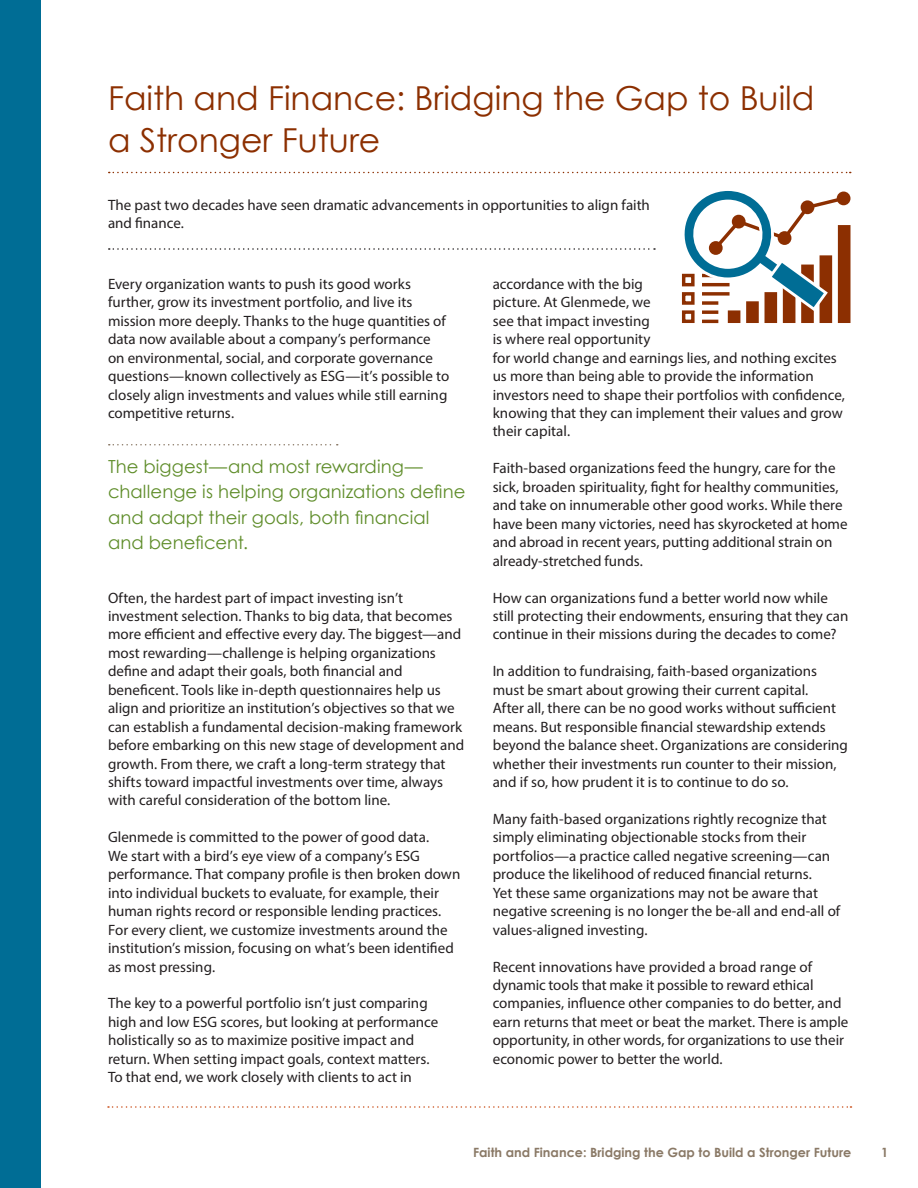
<style>
.page{position:relative;width:918px;height:1188px;background:#fff}
.page>*{position:absolute;margin:0;border:0;box-sizing:border-box;transform-origin:0 0}
.Section_Title{font:33px/42px "Century Gothic";color:#8c2f01}
.Pull_Quote{font:18px/25.5px "Century Gothic";letter-spacing:.005em;color:#5f8d2a}
.Body{font:15px/18.5px "Myriad Pro";color:#231f20}
.Section_Title-2{font:15px/18px "Myriad Pro";color:#231f20}
.t1{font:700 12.75px "Century Gothic";color:#8a7966}
</style>
<div class="page">
<div style="left:0;top:0;width:40px;height:1188px;background:#006d95"></div>
<svg style="left:108px;top:1106px;width:743px;height:2px"></svg>
<svg style="left:109px;top:172px;width:742px;height:1px"></svg>
<svg style="left:109px;top:248px;width:546px;height:2px"></svg>
<svg style="left:109px;top:444px;width:229px;height:2px"></svg>
<div style="left:766px;top:294px;width:9px;height:27px;background:#8c2f01"></div>
<div style="left:765px;top:292px;width:12px;height:31px;border:3px solid #8c2f01"></div>
<div style="left:748px;top:303px;width:9px;height:18px;background:#8c2f01"></div>
<div style="left:746px;top:301px;width:13px;height:22px;border:3px solid #8c2f01"></div>
<div style="left:730px;top:312px;width:9px;height:9px;background:#8c2f01"></div>
<div style="left:728px;top:310px;width:12px;height:13px;border:3px solid #8c2f01"></div>
<div style="left:785px;top:280px;width:9px;height:41px;background:#8c2f01"></div>
<div style="left:783px;top:278px;width:12px;height:45px;border:3px solid #8c2f01"></div>
<div style="left:803px;top:266px;width:9px;height:55px;background:#8c2f01"></div>
<div style="left:801px;top:265px;width:13px;height:58px;border:3px solid #8c2f01"></div>
<div style="left:821px;top:257px;width:9px;height:64px;background:#8c2f01"></div>
<div style="left:820px;top:255px;width:12px;height:68px;border:3px solid #8c2f01"></div>
<div style="left:840px;top:227px;width:9px;height:94px;background:#8c2f01"></div>
<div style="left:838px;top:225px;width:12px;height:98px;border:3px solid #8c2f01"></div>
<div style="left:837px;top:192px;width:13px;height:13px;border:3px solid #8c2f01;border-radius:50%"></div>
<div style="left:682px;top:310px;width:13px;height:13px;border:3px solid #8c2f01"></div>
<svg style="left:702px;top:311px;width:16px;height:3px"></svg>
<hr style="left:702px;top:320px;width:16px;height:3px;background:#8c2f01">
<svg style="left:682px;top:191px;width:166px;height:120px"></svg>
<p class="Section_Title" style="left:108px;top:76px;width:708px">Faith and Finance: Bridging the Gap to Build a Stronger Future</p>
<p class="Section_Title-2" style="left:108px;top:196px;width:543px">The past two decades have seen dramatic advancements in opportunities to align faith and finance.</p>
<p class="Body" style="left:108px;top:274px;width:343px">Every organization wants to push its good works further, grow its investment portfolio, and live its mission more deeply. Thanks to the huge quantities of data now available about a company’s performance on environmental, social, and corporate governance questions—known collectively as ESG—it’s possible to closely align investments and values while still earning competitive returns.</p>
<p class="Pull_Quote" style="left:108px;top:453px;width:359px">The biggest—and most rewarding— challenge is helping organizations define and adapt their goals, both financial and beneficent.</p>
<p class="Body" style="left:108px;top:588px;width:358px">Often, the hardest part of impact investing isn’t investment selection. Thanks to big data, that becomes more efficient and effective every day. The biggest—and most rewarding—challenge is helping organizations define and adapt their goals, both financial and beneficent. Tools like in-depth questionnaires help us align and prioritize an institution’s objectives so that we can establish a fundamental decision-making framework before embarking on this new stage of development and growth. From there, we craft a long-term strategy that shifts toward impactful investments over time, always with careful consideration of the bottom line.</p>
<p class="Body" style="left:108px;top:828px;width:354px">Glenmede is committed to the power of good data.<br>We start with a bird’s eye view of a company’s ESG performance. That company profile is then broken down into individual buckets to evaluate, for example, their human rights record or responsible lending practices.<br>For every client, we customize investments around the institution’s mission, focusing on what’s been identified as most pressing.</p>
<p class="Body" style="left:108px;top:994px;width:332px">The key to a powerful portfolio isn’t just comparing high and low ESG scores, but looking at performance holistically so as to maximize positive impact and return. When setting impact goals, context matters.<br>To that end, we work closely with clients to act in</p>
<p class="Body" style="left:493px;top:274px;width:354px">accordance with the big<br>picture. At Glenmede, we<br>see that impact investing<br>is where real opportunity<br>for world change and earnings lies, and nothing excites us more than being able to provide the information investors need to shape their portfolios with confidence, knowing that they can implement their values and grow their capital.</p>
<p class="Body" style="left:493px;top:459px;width:356px">Faith-based organizations feed the hungry, care for the sick, broaden spirituality, fight for healthy communities, and take on innumerable other good works. While there have been many victories, need has skyrocketed at home and abroad in recent years, putting additional strain on already-stretched funds.</p>
<p class="Body" style="left:493px;top:588px;width:357px">How can organizations fund a better world now while still protecting their endowments, ensuring that they can continue in their missions during the decades to come?</p>
<p class="Body" style="left:493px;top:662px;width:357px">In addition to fundraising, faith-based organizations must be smart about growing their current capital.<br>After all, there can be no good works without sufficient means. But responsible financial stewardship extends beyond the balance sheet. Organizations are considering whether their investments run counter to their mission, and if so, how prudent it is to continue to do so.</p>
<p class="Body" style="left:493px;top:809px;width:349px">Many faith-based organizations rightly recognize that simply eliminating objectionable stocks from their portfolios—a practice called negative screening—can produce the likelihood of reduced financial returns.<br>Yet these same organizations may not be aware that negative screening is no longer the be-all and end-all of values-aligned investing.</p>
<p class="Body" style="left:493px;top:957px;width:357px">Recent innovations have provided a broad range of dynamic tools that make it possible to reward ethical companies, influence other companies to do better, and earn returns that meet or beat the market. There is ample opportunity, in other words, for organizations to use their economic power to better the world.</p>
<p class="t1" style="left:473px;top:1143px;width:380px">Faith and Finance: Bridging the Gap to Build a Stronger Future</p>
<p class="t1" style="left:881px;top:1143px;width:9px">1</p>
</div>
